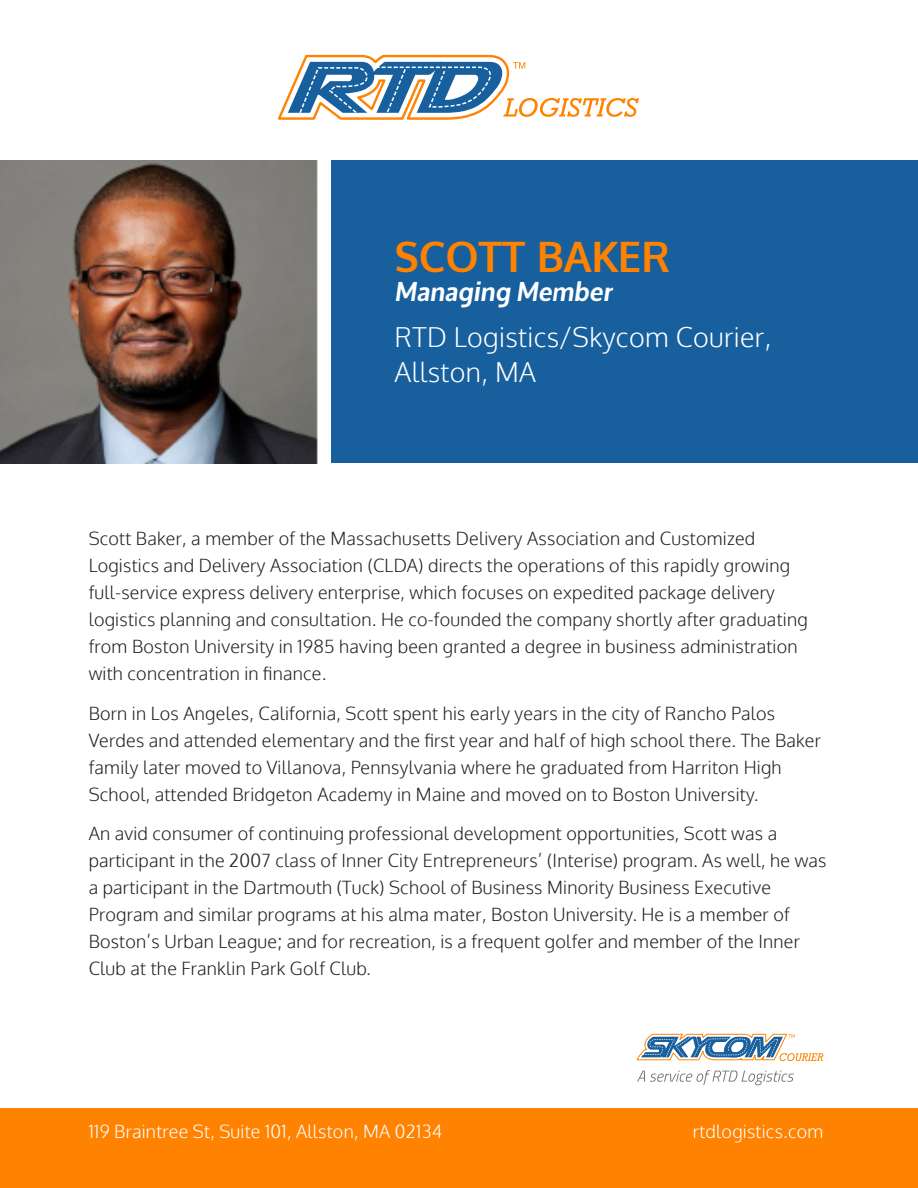
<style>
.page{position:relative;width:918px;height:1188px;background:#fff}
.page>*{position:absolute;margin:0;border:0;box-sizing:border-box;transform-origin:0 0}
.t1{font:700 42px "Oxygen";color:#ff8200}
.t2{font:300 27px/34.5px "Oxygen";letter-spacing:.015em;color:#fff}
.t3{font:italic 700 27px "Oxygen";letter-spacing:.015em;color:#fff}
.t4{font:300 18px/27px "Oxygen";letter-spacing:.015em;color:#231f20}
.t5{font:300 18px "Oxygen";letter-spacing:.015em;color:#fff}
</style>
<div class="page">
<div style="left:0;top:1108px;width:918px;height:80px;background:#ff8200"></div>
<div style="left:331px;top:161px;width:587px;height:302px;background:#175f9d"></div>
<svg style="left:278px;top:54px;width:361px;height:66px"></svg>
<svg style="left:636px;top:1034px;width:187px;height:27px"></svg>
<svg style="left:637px;top:1070px;width:157px;height:15px"></svg>
<img style="left:0;top:161px;width:318px;height:302px">
<h1 class="t1" style="left:395px;top:231px;width:277px">SCOTT BAKER</h1>
<h2 class="t3" style="left:395px;top:274px;width:218px">Managing Member</h2>
<h2 class="t2" style="left:395px;top:321px;width:378px">RTD Logistics/Skycom Courier,<br>Allston, MA</h2>
<p class="t4" style="left:89px;top:526px;width:721px">Scott Baker, a member of the Massachusetts Delivery Association and Customized Logistics and Delivery Association (CLDA) directs the operations of this rapidly growing full-service express delivery enterprise, which focuses on expedited package delivery logistics planning and consultation. He co-founded the company shortly after graduating from Boston University in 1985 having been granted a degree in business administration with concentration in finance.</p>
<p class="t4" style="left:89px;top:700px;width:734px">Born in Los Angeles, California, Scott spent his early years in the city of Rancho Palos Verdes and attended elementary and the first year and half of high school there. The Baker family later moved to Villanova, Pennsylvania where he graduated from Harriton High School, attended Bridgeton Academy in Maine and moved on to Boston University.</p>
<p class="t4" style="left:89px;top:820px;width:739px">An avid consumer of continuing professional development opportunities, Scott was a participant in the 2007 class of Inner City Entrepreneurs’ (Interise) program. As well, he was a participant in the Dartmouth (Tuck) School of Business Minority Business Executive Program and similar programs at his alma mater, Boston University. He is a member of Boston’s Urban League; and for recreation, is a frequent golfer and member of the Inner Club at the Franklin Park Golf Club.</p>
<p class="t5" style="left:89px;top:1121px;width:355px">119 Braintree St, Suite 101, Allston, MA 02134</p>
<p class="t5" style="left:693px;top:1121px;width:132px">rtdlogistics.com</p>
</div>
